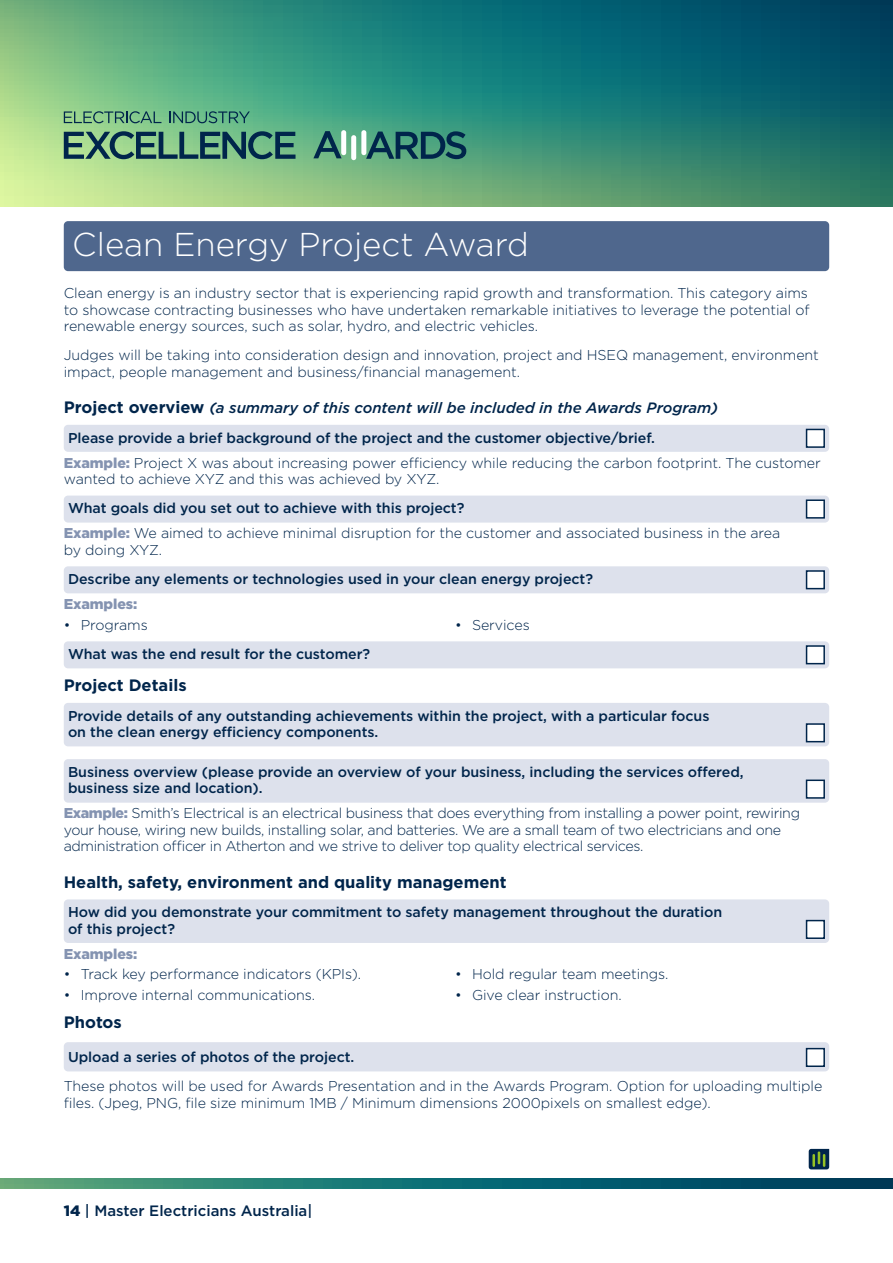
<style>
.page{position:relative;width:893px;height:1263px;background:#fff}
.page>*{position:absolute;margin:0;border:0;box-sizing:border-box;transform-origin:0 0}
.category-head{font:300 33px "Gotham";color:#fff}
.subhead2-H2{font:700 16.5px "Gotham";color:#00254b}
.subhead2-H2-2{font:italic 500 15px "Gotham";color:#00254b}
.t1{font:500 15px "Gotham";color:#00254b}
.body-P{font:300 14.25px/16.5px "Gotham";letter-spacing:-.005em;color:#00254b}
.question{font:500 14.25px/16.5px "Gotham";letter-spacing:-.005em;color:#00254b}
.body-P-2{font:300 14.25px/16.5px "Gotham";letter-spacing:-.025em;color:#00254b}
.para-over-ul{font:900 14.25px "Gotham";letter-spacing:-.005em;color:#8493b1}
.s1{font-weight:700;font-style:normal;font-size:16.5px}
.s2{font-weight:900;color:#8493b1}
.s3{font-weight:900}
</style>
<div class="page">
<svg style="left:0;top:0;width:893px;height:206px;background:#40917a"></svg>
<svg style="left:0;top:1179px;width:893px;height:9px;background:#1a6e6f"></svg>
<svg style="left:64px;top:131px;width:231px;height:28px;background:#518470"></svg>
<svg style="left:313px;top:130px;width:153px;height:30px;background:#488479"></svg>
<svg style="left:64px;top:111px;width:97px;height:12px"></svg>
<svg style="left:169px;top:111px;width:81px;height:12px"></svg>
<div style="left:64px;top:221px;width:765px;height:50px;background:#4f678d;border-radius:4px"></div>
<div style="left:64px;top:425px;width:765px;height:27px;background:#dde1ec;border-radius:4px"></div>
<div style="left:64px;top:496px;width:765px;height:27px;background:#dde1ec;border-radius:4px"></div>
<div style="left:64px;top:566px;width:765px;height:27px;background:#dde1ec;border-radius:4px"></div>
<div style="left:806px;top:429px;width:19px;height:19px;background:#fff;border:2px solid #00254b"></div>
<div style="left:806px;top:499px;width:19px;height:20px;background:#fff;border:2px solid #00254b"></div>
<div style="left:806px;top:570px;width:19px;height:19px;background:#fff;border:2px solid #00254b"></div>
<div style="left:64px;top:641px;width:765px;height:27px;background:#dde1ec;border-radius:4px"></div>
<div style="left:64px;top:703px;width:765px;height:43px;background:#dde1ec;border-radius:4px"></div>
<div style="left:64px;top:759px;width:765px;height:44px;background:#dde1ec;border-radius:4px"></div>
<div style="left:64px;top:899px;width:765px;height:44px;background:#dde1ec;border-radius:4px"></div>
<div style="left:806px;top:645px;width:19px;height:19px;background:#fff;border:2px solid #00254b"></div>
<div style="left:806px;top:723px;width:19px;height:19px;background:#fff;border:2px solid #00254b"></div>
<div style="left:806px;top:779px;width:19px;height:20px;background:#fff;border:2px solid #00254b"></div>
<div style="left:806px;top:920px;width:19px;height:19px;background:#fff;border:2px solid #00254b"></div>
<div style="left:64px;top:1042px;width:765px;height:29px;background:#dde1ec;border-radius:4px"></div>
<div style="left:806px;top:1048px;width:19px;height:19px;background:#fff;border:2px solid #00254b"></div>
<svg style="left:809px;top:1149px;width:20px;height:20px"></svg>
<p class="category-head" style="left:72px;top:223px;width:458px">Clean Energy Project Award</p>
<p class="body-P" style="left:64px;top:284px;width:747px;text-align:justify">Clean energy is an industry sector that is experiencing rapid growth and transformation. This category aims to showcase contracting businesses who have undertaken remarkable initiatives to leverage the potential of renewable energy sources, such as solar, hydro, and electric vehicles.</p>
<p class="body-P" style="left:64px;top:347px;width:757px">Judges will be taking into consideration design and innovation, project and HSEQ management, environment impact, people management and business/financial management.</p>
<p class="subhead2-H2-2" style="left:64px;top:398px;width:656px"><span class="s1">Project overview</span> (a summary of this content will be included in the Awards Program)</p>
<p class="question" style="left:68px;top:429px;width:588px">Please provide a brief background of the project and the customer objective/brief.</p>
<p class="body-P" style="left:64px;top:454px;width:759px"><span class="s2">Example:</span> Project X was about increasing power efficiency while reducing the carbon footprint. The customer wanted to achieve XYZ and this was achieved by XYZ.</p>
<p class="question" style="left:68px;top:500px;width:398px">What goals did you set out to achieve with this project?</p>
<p class="body-P" style="left:64px;top:525px;width:718px"><span class="s2">Example:</span> We aimed to achieve minimal disruption for the customer and associated business in the area by doing XYZ.</p>
<p class="question" style="left:68px;top:571px;width:527px">Describe any elements or technologies used in your clean energy project?</p>
<p class="para-over-ul" style="left:64px;top:594px;width:75px">Examples:</p>
<p class="body-P" style="left:64px;top:616px;width:85px">• Programs</p>
<p class="body-P" style="left:455px;top:616px;width:76px">• Services</p>
<p class="question" style="left:68px;top:646px;width:304px">What was the end result for the customer?</p>
<p class="subhead2-H2" style="left:64px;top:675px;width:124px">Project Details</p>
<p class="question" style="left:68px;top:707px;width:643px">Provide details of any outstanding achievements within the project, with a particular focus on the clean energy efficiency components.</p>
<p class="question" style="left:68px;top:763px;width:677px">Business overview (please provide an overview of your business, including the services offered, business size and location).</p>
<p class="body-P-2" style="left:64px;top:805px;width:738px"><span class="s2">Example:</span> Smith’s Electrical is an electrical business that does everything from installing a power point, rewiring your house, wiring new builds, installing solar, and batteries. We are a small team of two electricians and one administration officer in Atherton and we strive to deliver top quality electrical services.</p>
<p class="subhead2-H2" style="left:64px;top:871px;width:444px">Health, safety, environment and quality management</p>
<p class="question" style="left:68px;top:904px;width:656px">How did you demonstrate your commitment to safety management throughout the duration of this project?</p>
<p class="para-over-ul" style="left:64px;top:944px;width:75px">Examples:</p>
<p class="body-P" style="left:64px;top:966px;width:299px">• Track key performance indicators (KPIs).</p>
<p class="body-P" style="left:64px;top:986px;width:253px">• Improve internal communications.</p>
<p class="body-P" style="left:455px;top:966px;width:215px">• Hold regular team meetings.</p>
<p class="body-P" style="left:455px;top:986px;width:168px">• Give clear instruction.</p>
<p class="subhead2-H2" style="left:64px;top:1011px;width:60px">Photos</p>
<p class="question" style="left:68px;top:1048px;width:288px">Upload a series of photos of the project.</p>
<p class="body-P" style="left:64px;top:1077px;width:760px">These photos will be used for Awards Presentation and in the Awards Program. Option for uploading multiple files. (Jpeg, PNG, file size minimum 1MB / Minimum dimensions 2000pixels on smallest edge).</p>
<p class="t1" style="left:64px;top:1201px;width:250px"><span class="s3">14</span> | Master Electricians Australia|</p>
</div>
